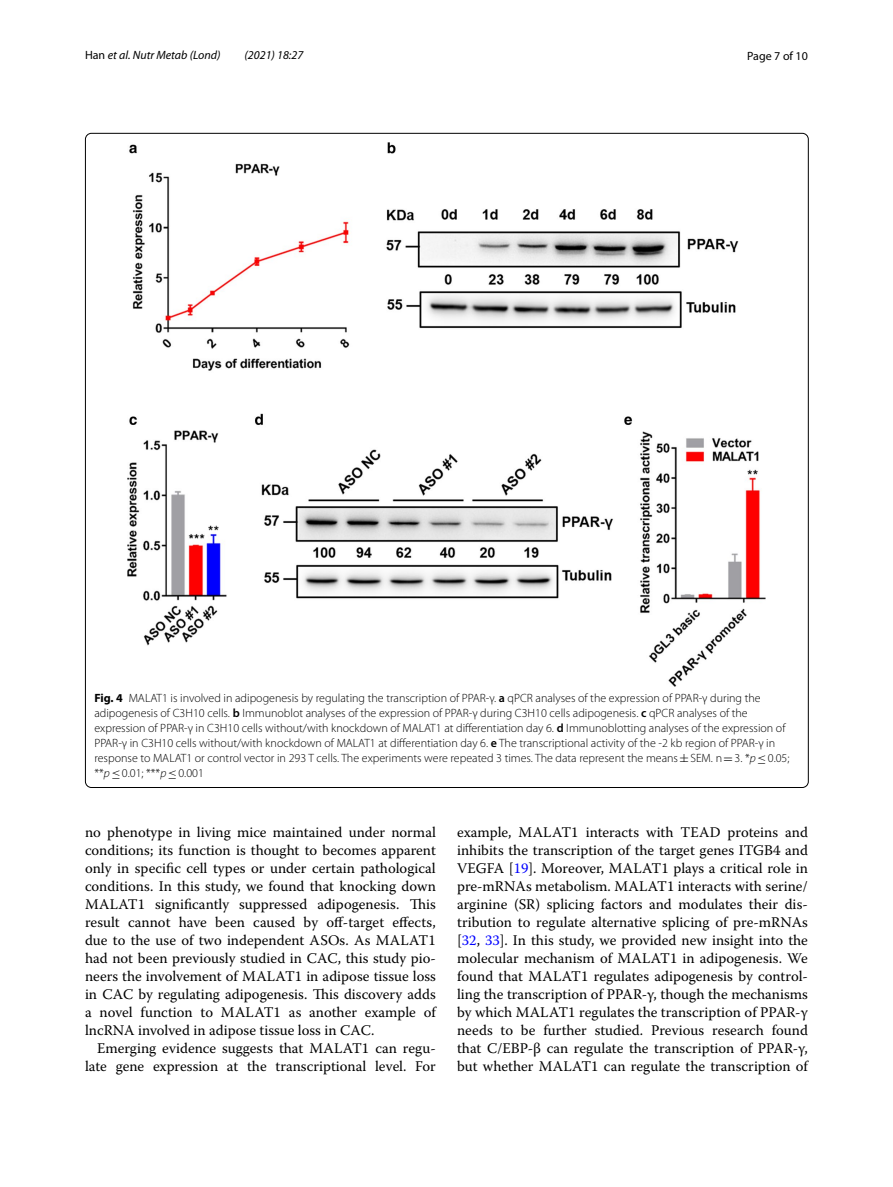
<style>
.page{position:relative;width:893px;height:1187px;background:#fff}
.page>*{position:absolute;margin:0;border:0;box-sizing:border-box;transform-origin:0 0}
.t1{font:14.7px/18px "Warnock Pro";color:#000;text-align:justify}
.t2{font:300 12px/15px "Myriad Pro";color:#000}
.t3{font:italic 12px "Myriad Pro";color:#000}
.t4{font:12px "Myriad Pro";color:#000}
.s1{font-style:normal}
.s2{font-weight:700}
.s3{font-weight:600}
.s4{font-family:"MTSY";font-weight:400}
.s5{font-style:italic}
.s6{color:#00f}
</style>
<div class="page">
<img style="left:128px;top:142px;width:638px;height:545px">
<p class="t3" style="left:85px;top:48px;width:137px"><span class="s1">Han</span> et al. Nutr Metab (Lond)</p>
<p class="t3" style="left:245px;top:48px;width:60px">(2021) 18:27</p>
<p class="t4" style="left:747px;top:48px;width:62px">Page 7 of 10</p>
<p class="t2" style="left:94px;top:690px;width:697px"><span class="s2">Fig. 4</span> MALAT1 is involved in adipogenesis by regulating the transcription of PPAR-γ. <span class="s3">a</span> qPCR analyses of the expression of PPAR-γ during the adipogenesis of C3H10 cells. <span class="s3">b</span> Immunoblot analyses of the expression of PPAR-γ during C3H10 cells adipogenesis. <span class="s3">c</span> qPCR analyses of the expression of PPAR-γ in C3H10 cells without/with knockdown of MALAT1 at differentiation day 6. <span class="s3">d</span> Immunoblotting analyses of the expression of PPAR-γ in C3H10 cells without/with knockdown of MALAT1 at differentiation day 6. <span class="s3">e</span> The transcriptional activity of the -2 kb region of PPAR-γ in response to MALAT1 or control vector in 293 T cells. The experiments were repeated 3 times. The data represent the means<span class="s4">±</span>SEM. n<span class="s4">=</span>3. *<span class="s5">p</span><span class="s4">≤</span>0.05; **<span class="s5">p</span><span class="s4">≤</span>0.01; ***<span class="s5">p</span><span class="s4">≤</span>0.001</p>
<p class="t1" style="left:85px;top:822px;width:352px">no phenotype in living mice maintained under normal conditions; its function is thought to becomes apparent only in specific cell types or under certain pathological conditions. In this study, we found that knocking down MALAT1 significantly suppressed adipogenesis. This result cannot have been caused by off-target effects, due to the use of two independent ASOs. As MALAT1 had not been previously studied in CAC, this study pio&shy;neers the involvement of MALAT1 in adipose tissue loss in CAC by regulating adipogenesis. This discovery adds a novel function to MALAT1 as another example of lncRNA involved in adipose tissue loss in CAC.</p>
<p class="t1" style="left:85px;top:1038px;width:352px;text-align:right">Emerging evidence suggests that MALAT1 can regu&shy;late gene expression at the transcriptional level. For</p>
<p class="t1" style="left:457px;top:822px;width:352px">example, MALAT1 interacts with TEAD proteins and inhibits the transcription of the target genes ITGB4 and VEGFA [<span class="s6">19</span>]. Moreover, MALAT1 plays a critical role in pre-mRNAs metabolism. MALAT1 interacts with serine/ arginine (SR) splicing factors and modulates their dis&shy;tribution to regulate alternative splicing of pre-mRNAs [<span class="s6">32</span>, <span class="s6">33</span>]. In this study, we provided new insight into the molecular mechanism of MALAT1 in adipogenesis. We found that MALAT1 regulates adipogenesis by control&shy;ling the transcription of PPAR-γ, though the mechanisms by which MALAT1 regulates the transcription of PPAR-γ needs to be further studied. Previous research found that C/EBP-β can regulate the transcription of PPAR-γ, but whether MALAT1 can regulate the transcription of</p>
</div>
